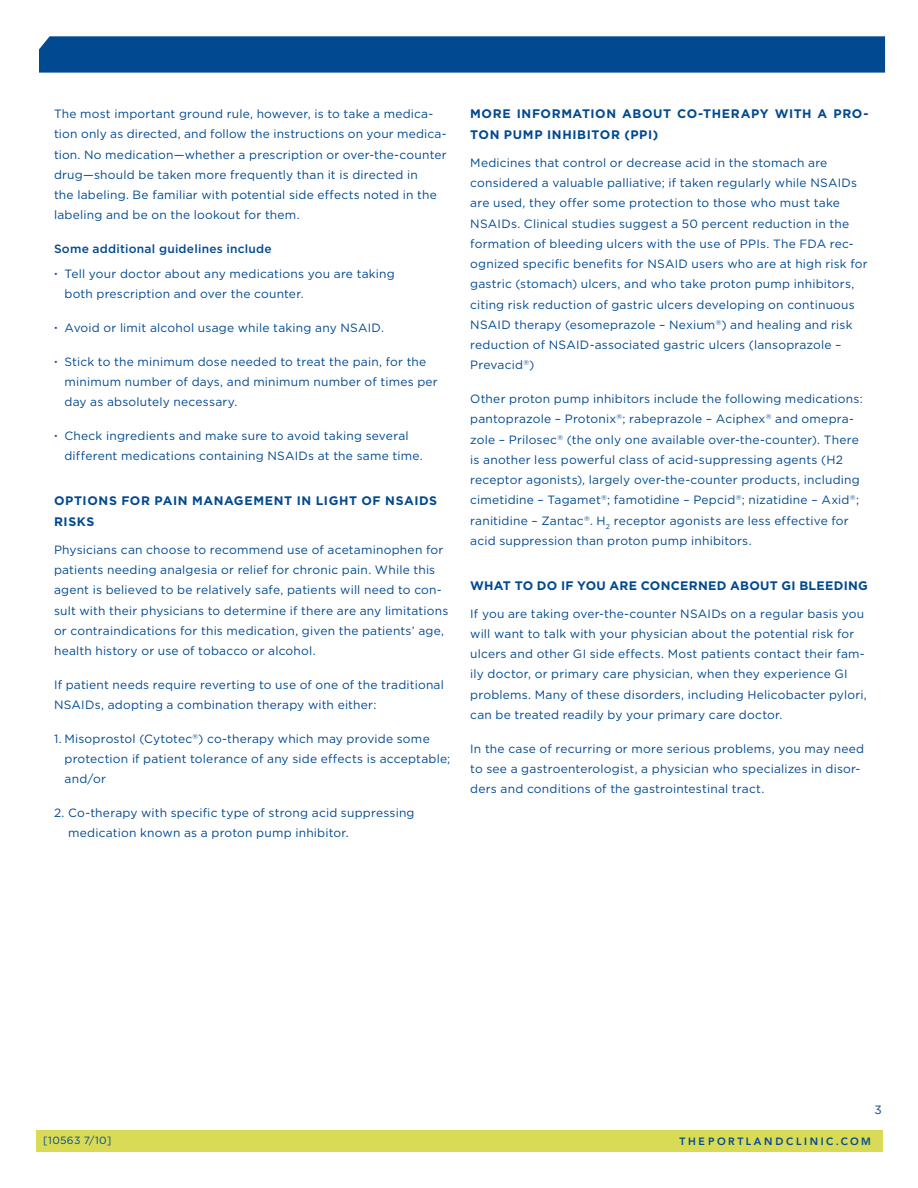
<style>
.page{position:relative;width:918px;height:1188px;background:#fff}
.page>*{position:absolute;margin:0;border:0;box-sizing:border-box;transform-origin:0 0}
.t1{font:700 12.3px/21px "Gotham";letter-spacing:.045em;color:#014990}
.t2{font:700 12.3px "Gotham";letter-spacing:.02em;color:#014990}
.t3{font:12px/20.2px "Gotham";letter-spacing:.015em;color:#014990}
.t4{font:800 10.5px "Avenir";letter-spacing:.25em;color:#014990}
.t5{font:10.5px "Gotham";letter-spacing:.035em;color:#014990}
.s1{font-weight:500}
.s2{font-weight:500;font-size:13.5px}
</style>
<div class="page">
<div style="left:36px;top:1130px;width:846px;height:22px;background:#d9da55"></div>
<div style="left:39px;top:36px;width:846px;height:37px;background:#014990"></div>
<p class="t3" style="left:54px;top:103px;width:394px">The most important ground rule, however, is to take a medica&shy;tion only as directed, and follow the instructions on your medica&shy;tion. No medication—whether a prescription or over-the-counter drug—should be taken more frequently than it is directed in<br>the labeling. Be familiar with potential side effects noted in the labeling and be on the lookout for them.</p>
<p class="t3" style="left:54px;top:236px;width:342px;line-height:24.8px"><span class="s1">Some additional guidelines include<br></span><span class="s2">·</span> Tell your doctor about any medications you are taking</p>
<p class="t3" style="left:64px;top:283px;width:241px">both prescription and over the counter.</p>
<p class="t3" style="left:54px;top:317px;width:331px"><span class="s2">·</span> Avoid or limit alcohol usage while taking any NSAID.</p>
<p class="t3" style="left:64px;top:351px;width:375px;text-indent:-10px"><span class="s2">·</span> Stick to the minimum dose needed to treat the pain, for the minimum number of days, and minimum number of times per day as absolutely necessary.</p>
<p class="t3" style="left:64px;top:425px;width:360px;text-indent:-10px"><span class="s2">·</span> Check ingredients and make sure to avoid taking several different medications containing NSAIDs at the same time.</p>
<p class="t1" style="left:54px;top:490px;width:271px">OPTIONS FOR PAI N MANAGEMENT I N LIGH</p>
<p class="t1" style="left:349px;top:490px;width:80px">T OF NSAIDS</p>
<p class="t1" style="left:54px;top:511px;width:8px">RIS</p>
<p class="t1" style="left:77px;top:511px;width:17px">KS</p>
<p class="t3" style="left:54px;top:539px;width:396px">Physicians can choose to recommend use of acetaminophen for patients needing analgesia or relief for chronic pain. While this agent is believed to be relatively safe, patients will need to con&shy;sult with their physicians to determine if there are any limitations or contraindications for this medication, given the patients’ age, health history or use of tobacco or alcohol.</p>
<p class="t3" style="left:54px;top:674px;width:391px">If patient needs require reverting to use of one of the traditional<br>NSAIDs, adopting a combination therapy with either:</p>
<p class="t3" style="left:65px;top:728px;width:387px;text-indent:-11px">1. Misoprostol (Cytotec<sup>®</sup>) co-therapy which may provide some protection if patient tolerance of any side effects is acceptable; and/or</p>
<p class="t3" style="left:68px;top:802px;width:348px;text-indent:-14px">2. Co-therapy with specific type of strong acid suppressing medication known as a proton pump inhibitor.</p>
<p class="t1" style="left:470px;top:103px;width:400px">MORE INFORMATION ABOUT CO-TH ERAPY WITH A PRO-<br>TON PUMP INHIBI</p>
<p class="t1" style="left:592px;top:124px;width:68px">TOR (PPI)</p>
<p class="t3" style="left:470px;top:152px;width:399px">Medicines that control or decrease acid in the stomach are considered a valuable palliative; if taken regularly while NSAIDs are used, they offer some protection to those who must take NSAIDs. Clinical studies suggest a 50 percent reduction in the formation of bleeding ulcers with the use of PPIs. The FDA rec&shy;ognized specific benefits for NSAID users who are at high risk for gastric (stomach) ulcers, and who take proton pump inhibitors, citing risk reduction of gastric ulcers developing on continuous NSAID therapy (esomeprazole – Nexium<sup>®</sup>) and healing and risk reduction of NSAID-associated gastric ulcers (lansoprazole – Prevacid<sup>®</sup>)</p>
<p class="t3" style="left:470px;top:389px;width:394px">Other proton pump inhibitors include the following medications: pantoprazole – Protonix<sup>®</sup>; rabeprazole – Aciphex<sup>®</sup> and omepra&shy;zole – Prilosec<sup>®</sup> (the only one available over-the-counter). There is another less powerful class of acid-suppressing agents (H2 receptor agonists), largely over-the-counter products, including cimetidine – Tagamet<sup>®</sup>; famotidine – Pepcid<sup>®</sup>; nizatidine – Axid<sup>®</sup>; ranitidine – Zantac<sup>®</sup>. H<sub>2</sub> receptor agonists are less effective for acid suppression than proton pump inhibitors.</p>
<p class="t1" style="left:470px;top:575px;width:12px">WHA</p>
<p class="t2" style="left:503px;top:579px;width:365px">T TO DO IF YOU ARE CONCERNED ABOUT GI BLEEDI NG</p>
<p class="t3" style="left:470px;top:603px;width:398px">If you are taking over-the-counter NSAIDs on a regular basis you will want to talk with your physician about the potential risk for ulcers and other GI side effects. Most patients contact their fam&shy;ily doctor, or primary care physician, when they experience GI problems. Many of these disorders, including Helicobacter pylori, can be treated readily by your primary care doctor.</p>
<p class="t3" style="left:470px;top:738px;width:396px">In the case of recurring or more serious problems, you may need to see a gastroenterologist, a physician who specializes in disor&shy;ders and conditions of the gastrointestinal tract.</p>
<p class="t5" style="left:43px;top:1135px;width:70px">[10563 7/10]</p>
<p class="t3" style="left:875px;top:1100px;width:9px">3</p>
<p class="t4" style="left:680px;top:1135px;width:193px">THEPORTLANDCLINIC.COM</p>
</div>
